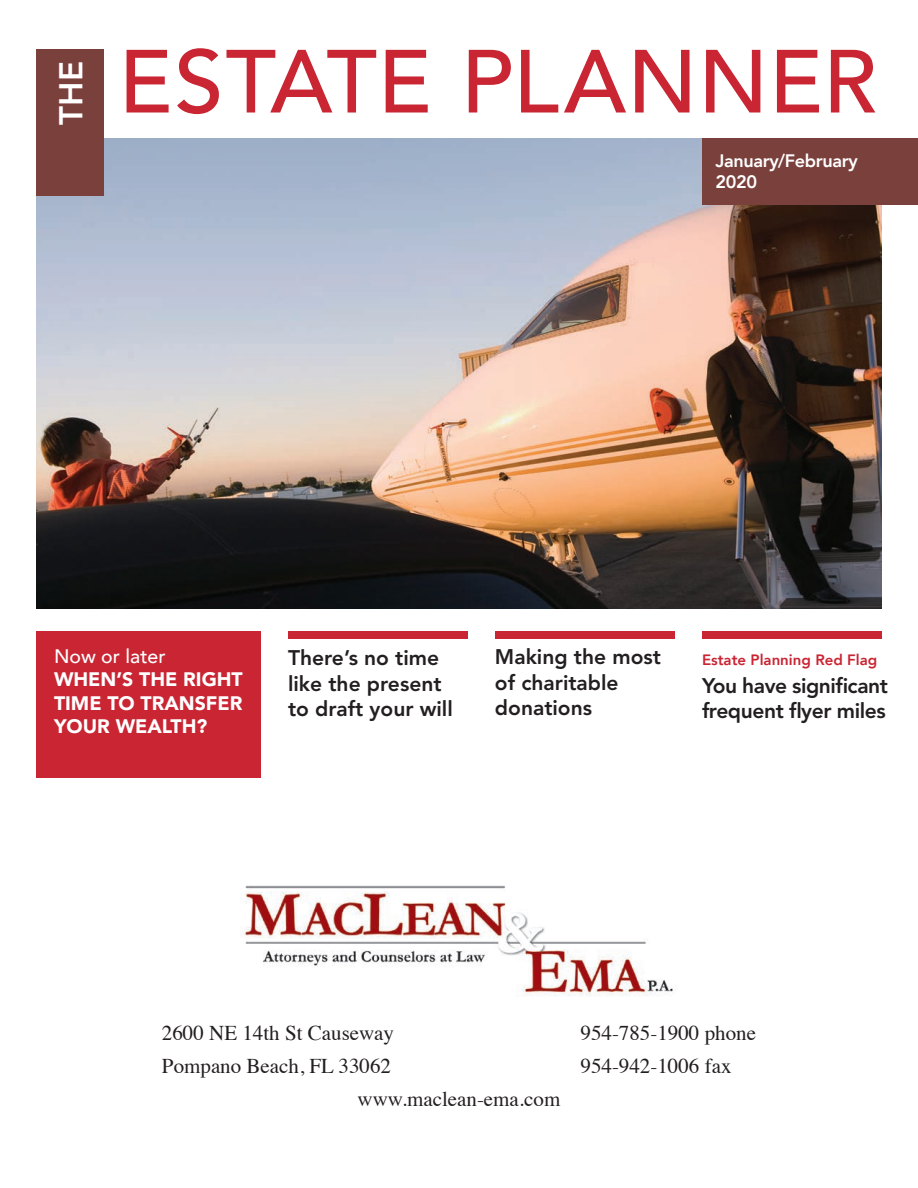
<style>
.page{position:relative;width:918px;height:1188px;background:#fff}
.page>*{position:absolute;margin:0;border:0;box-sizing:border-box;transform-origin:0 0}
.t1{font:500 88.5px "Avenir";letter-spacing:.005em;color:#c92533}
.t2{font:800 33px "Avenir";color:#fff}
.t3{font:21px "Times";color:#231f20}
.t4{font:800 21px/25.2px "Avenir LT Std";color:#231f20}
.t5{font:800 21px/25.2px "Avenir LT Std";letter-spacing:-.02em;color:#231f20}
.t6{font:900 19.5px/23.4px "Avenir";color:#fff;text-align:justify}
.t7{font:500 19.5px "Avenir";color:#fff}
.t8{font:800 18px/21.6px "Avenir";letter-spacing:-.02em;color:#fff}
.t9{font:800 15px "Avenir";color:#c92533}
</style>
<div class="page">
<img style="left:240px;top:885px;width:433px;height:111px">
<img style="left:36px;top:138px;width:846px;height:471px">
<div style="left:36px;top:632px;width:225px;height:146px;background:#c92533"></div>
<div style="left:36px;top:50px;width:68px;height:146px;background:#7a403c"></div>
<div style="left:702px;top:138px;width:216px;height:67px;background:#7a403c"></div>
<div style="left:288px;top:632px;width:180px;height:7px;background:#c92533"></div>
<div style="left:495px;top:632px;width:180px;height:7px;background:#c92533"></div>
<div style="left:702px;top:632px;width:180px;height:7px;background:#c92533"></div>
<h2 class="t2" style="left:45px;top:124px;width:65px;rotate:-90deg">THE</h2>
<h1 class="t1" style="left:118px;top:5px;width:760px">ESTATE PLANNER</h1>
<p class="t8" style="left:716px;top:149px;width:144px">January/February<br>2020</p>
<p class="t7" style="left:54px;top:639px;width:113px">Now or later</p>
<p class="t6" style="left:54px;top:667px;width:190px">WHEN’S THE RIGHT TIME TO TRANSFER YOUR WEALTH?</p>
<p class="t4" style="left:288px;top:646px;width:166px">There’s no time like the present to draft your will</p>
<p class="t4" style="left:495px;top:644px;width:168px">Making the most of charitable donations</p>
<p class="t9" style="left:702px;top:648px;width:177px">Estate Planning Red Flag</p>
<p class="t5" style="left:702px;top:673px;width:187px">You have significant frequent flyer miles</p>
<p class="t3" style="left:162px;top:1014px;width:234px">2600 NE 14th St Causeway</p>
<p class="t3" style="left:581px;top:1014px;width:177px">954-785-1900 phone</p>
<p class="t3" style="left:162px;top:1046px;width:231px">Pompano Beach, FL 33062</p>
<p class="t3" style="left:581px;top:1046px;width:153px">954-942-1006 fax</p>
<p class="t3" style="left:358px;top:1079px;width:204px">www.maclean-ema.com</p>
</div>
